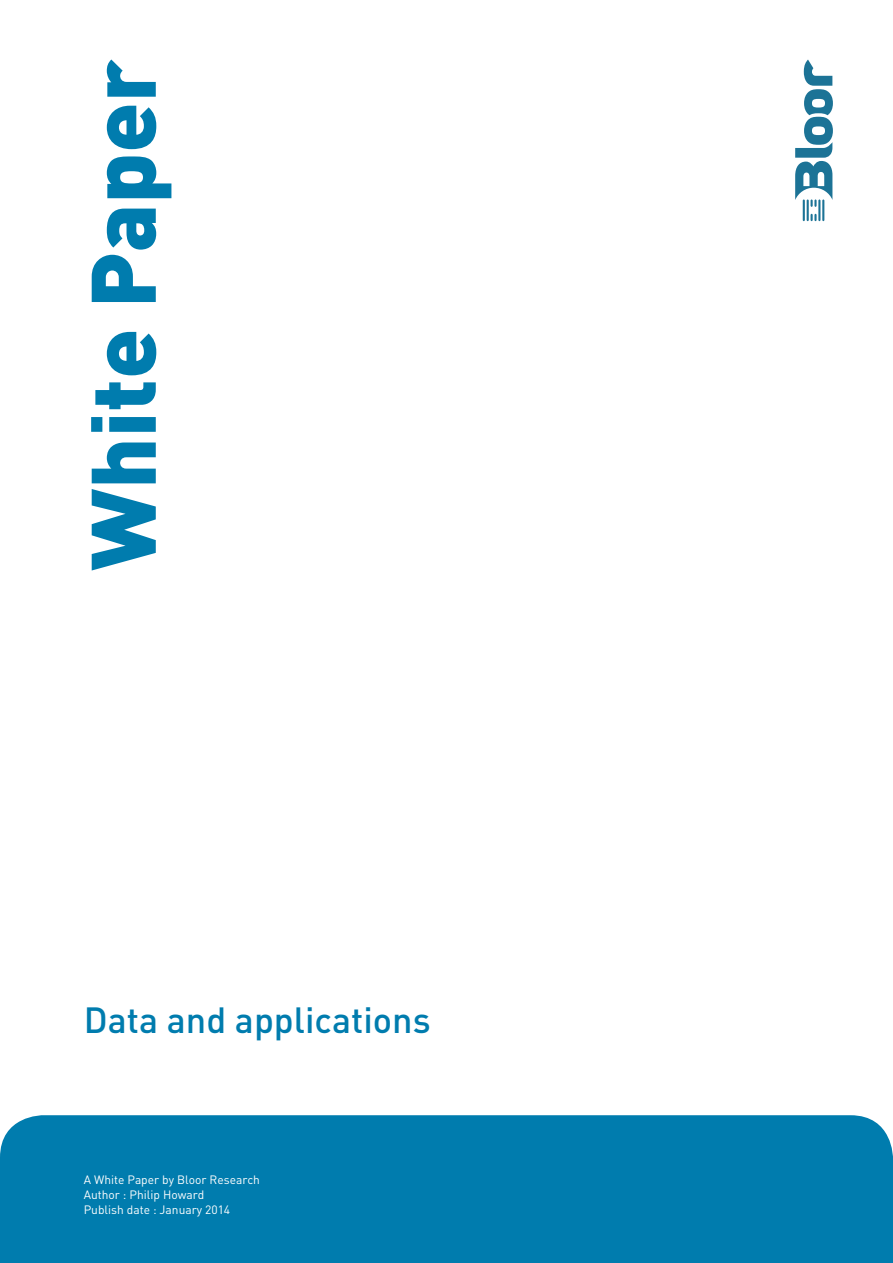
<style>
.page{position:relative;width:893px;height:1263px;background:#fff}
.page>*{position:absolute;margin:0;border:0;box-sizing:border-box;transform-origin:0 0}
.t1{font:900 90px "DIN";color:#007cae}
.Document_Title{font:500 36px "DIN";color:#007cae}
.Body_copy_white{font:12px "DIN";color:#fff}
</style>
<div class="page">
<div style="left:0;top:1115px;width:893px;height:148px;background:#007cae"></div>
<hr style="left:822px;top:199px;width:2px;height:22px;background:#1c7396">
<hr style="left:818px;top:199px;width:2px;height:22px;background:#1c7396">
<svg style="left:810px;top:214px;width:7px;height:7px"></svg>
<hr style="left:807px;top:199px;width:2px;height:22px;background:#1c7396">
<hr style="left:803px;top:199px;width:2px;height:22px;background:#1c7396">
<svg style="left:795px;top:60px;width:38px;height:147px"></svg>
<h1 class="t1" style="left:69px;top:570px;width:512px;rotate:-90deg">White Paper</h1>
<p class="Document_Title" style="left:84px;top:999px;width:348px">Data and applications</p>
<p class="Body_copy_white" style="left:84px;top:1172px;width:178px">A White Paper by Bloor Research</p>
<p class="Body_copy_white" style="left:84px;top:1187px;width:122px">Author : Philip Howard</p>
<p class="Body_copy_white" style="left:84px;top:1202px;width:148px">Publish date : January 2014</p>
</div>
